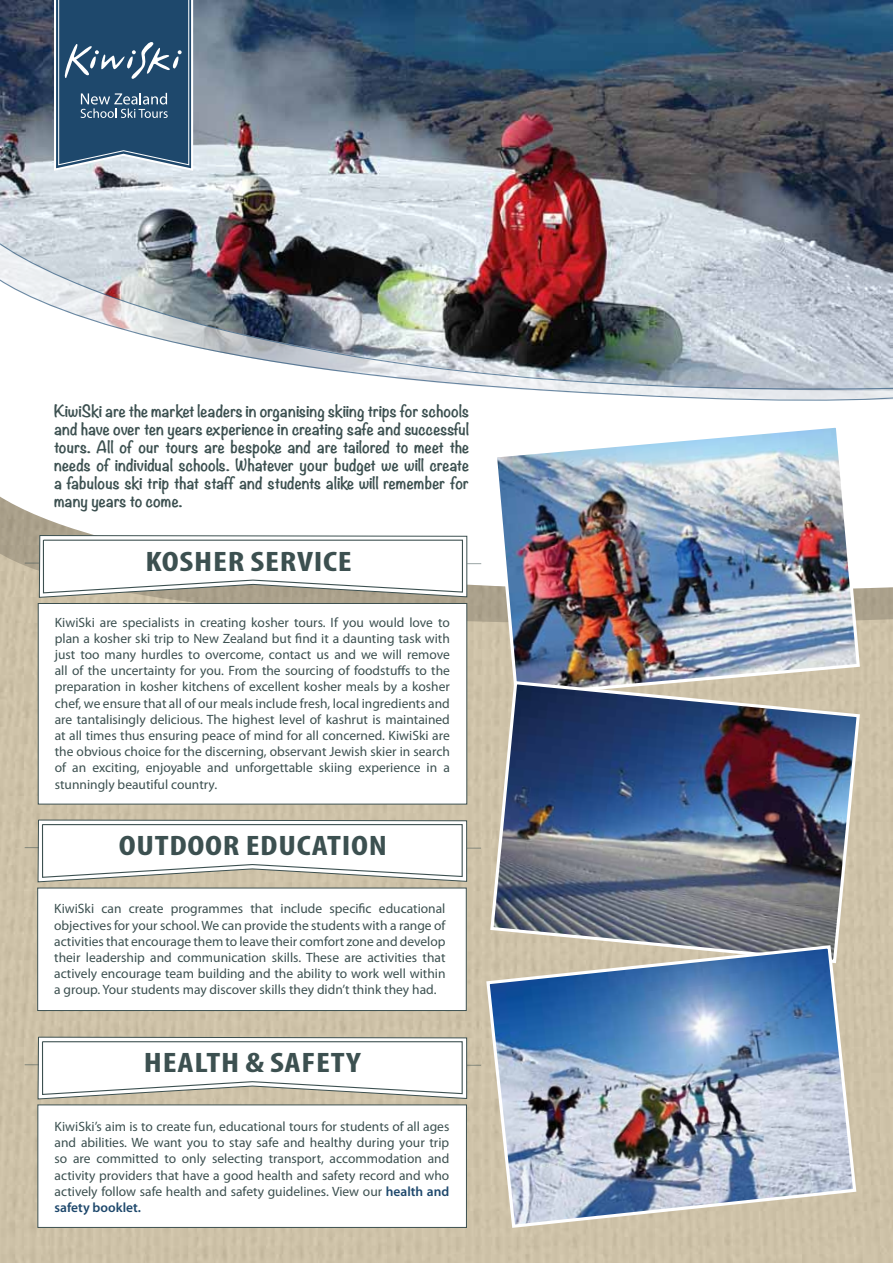
<style>
.page{position:relative;width:893px;height:1263px;background:#fff}
.page>*{position:absolute;margin:0;border:0;box-sizing:border-box;transform-origin:0 0}
.t1{font:700 condensed 28.2px "Myriad Pro";letter-spacing:.02em;color:#3c5050;scale:1.25 1}
.t2{font:700 15px/18px "Noteworthy";color:#3c5050;text-align:justify}
.t3{font:13.5px/16.2px "Myriad Pro";color:#3c5050;text-align:justify}
.s1{font-weight:600;color:#1e486c}
</style>
<div class="page">
<img style="left:0;top:0;width:893px;height:236px">
<img style="left:0;top:243px;width:893px;height:27px">
<div style="left:0;top:625px;width:893px;height:638px;background:#cec2a8"></div>
<svg style="left:0;top:496px;width:893px;height:123px"></svg>
<img style="left:0;top:270px;width:893px;height:131px">
<img style="left:492px;top:427px;width:370px;height:252px">
<img style="left:489px;top:679px;width:373px;height:286px">
<img style="left:485px;top:943px;width:373px;height:286px">
<div style="left:38px;top:603px;width:429px;height:201px;background:#fff;border:1px solid #3c5050"></div>
<svg style="left:25px;top:535px;width:456px;height:63px"></svg>
<div style="left:37px;top:887px;width:430px;height:124px;background:#fff;border:1px solid #3c5050"></div>
<svg style="left:25px;top:819px;width:456px;height:64px"></svg>
<div style="left:37px;top:1104px;width:430px;height:124px;background:#fff;border:1px solid #3c5050"></div>
<svg style="left:25px;top:1036px;width:456px;height:64px"></svg>
<svg style="left:53px;top:0;width:141px;height:172px;background:#416482"></svg>
<p class="t2" style="left:54px;top:401px;width:417px">KiwiSki are the market leaders in organising skiing trips for schools and have over ten years experience in creating safe and successful tours. All of our tours are bespoke and are tailored to meet the needs of individual schools. Whatever your budget we will create a fabulous ski trip that staff and students alike will remember for many years to come.</p>
<h1 class="t1" style="left:145px;top:544px;width:167px">KOSHER SERVICE</h1>
<p class="t3" style="left:55px;top:614px;width:397px">KiwiSki are specialists in creating kosher tours. If you would love to plan a kosher ski trip to New Zealand but find it a daunting task with just too many hurdles to overcome, contact us and we will remove all of the uncertainty for you. From the sourcing of foodstuffs to the preparation in kosher kitchens of excellent kosher meals by a kosher chef, we ensure that all of our meals include fresh, local ingredients and are tantalisingly delicious. The highest level of kashrut is maintained at all times thus ensuring peace of mind for all concerned. KiwiSki are the obvious choice for the discerning, observant Jewish skier in search of an exciting, enjoyable and unforgettable skiing experience in a stunningly beautiful country.</p>
<h1 class="t1" style="left:119px;top:828px;width:70px">OUTDOOR</h1>
<h1 class="t1" style="left:246px;top:828px;width:78px">EDUCATION</h1>
<p class="t3" style="left:54px;top:900px;width:393px">KiwiSki can create programmes that include specific educational objectives for your school. We can provide the students with a range of activities that encourage them to leave their comfort zone and develop their leadership and communication skills. These are activities that actively encourage team building and the ability to work well within a group. Your students may discover skills they didn’t think they had.</p>
<h1 class="t1" style="left:144px;top:1044px;width:53px">HEALTH</h1>
<h1 class="t1" style="left:245px;top:1044px;width:94px">&amp; SAFETY</h1>
<p class="t3" style="left:55px;top:1118px;width:396px">KiwiSki’s aim is to create fun, educational tours for students of all ages and abilities. We want you to stay safe and healthy during your trip so are committed to only selecting transport, accommodation and activity providers that have a good health and safety record and who actively follow safe health and safety guidelines. View our <span class="s1">health and safety booklet.</span></p>
</div>
